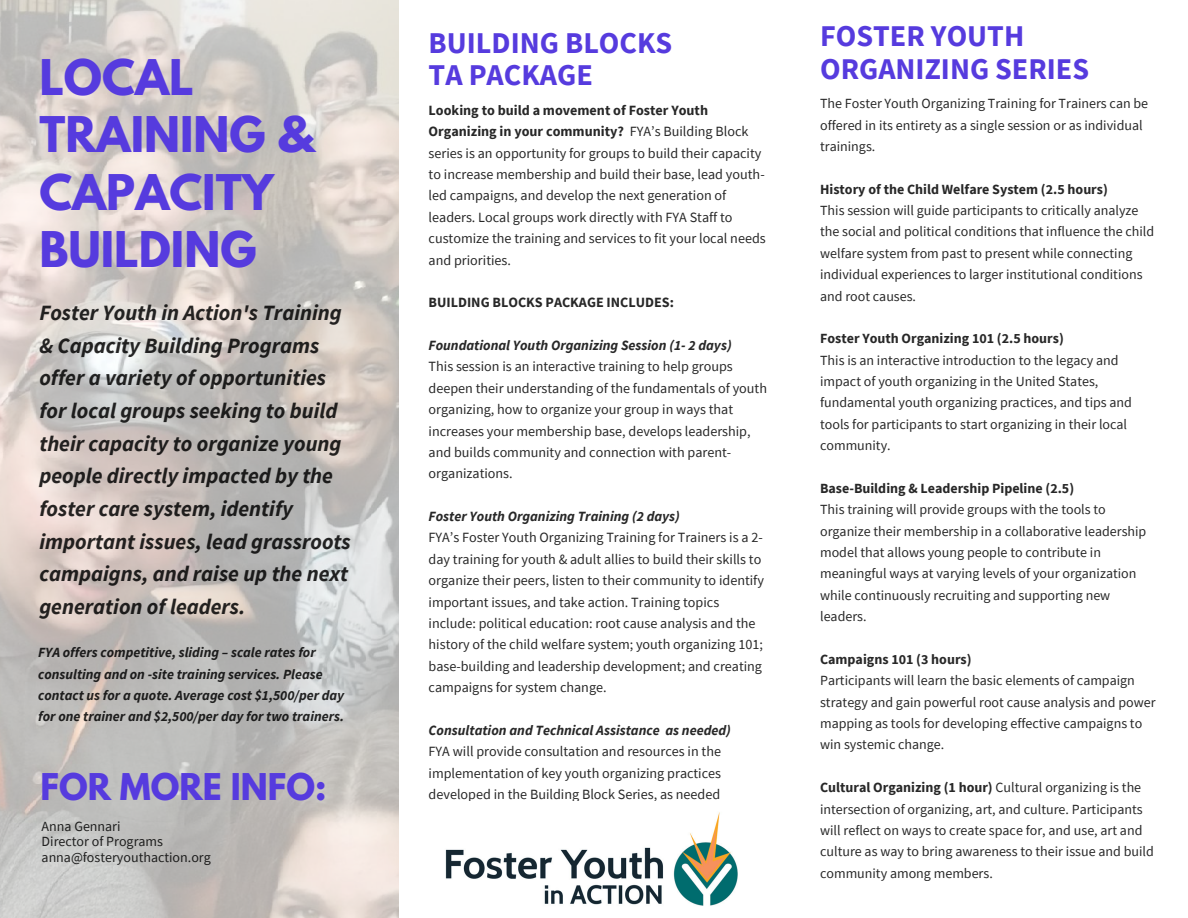
<style>
.page{position:relative;width:1188px;height:918px;background:#fff}
.page>*{position:absolute;margin:0;border:0;box-sizing:border-box;transform-origin:0 0}
.t1{font:700 43.65px/57.3px "League Spartan";color:#563bde}
.t2{font:700 32.7px "League Spartan";color:#563bde}
.t3{font:700 30.15px/32.7px "Source Sans Pro";color:#563bde}
.t4{font:italic 700 21.75px/32.7px "Source Sans Pro";color:#000}
.t5{font:14.1px/21.3px "Source Sans Pro";color:#000}
.t6{font:italic 700 14.1px "Source Sans Pro";color:#000}
.t7{font:700 14.1px "Source Sans Pro";color:#000}
.t8{font:13.95px/21.3px "Source Sans Pro";color:#000}
.t9{font:italic 700 13.95px/21.3px "Source Sans Pro";color:#000}
.t10{font:700 13.95px "Source Sans Pro";color:#000}
.s1{font-weight:700}
</style>
<div class="page">
<img style="left:0;top:0;width:398px;height:918px">
<img style="left:445px;top:812px;width:293px;height:94px">
<h1 class="t1" style="left:39px;top:54px;width:276px">LOCAL<br>TRAINING &amp;<br>CAPACITY<br>BUILDING</h1>
<p class="t4" style="left:39px;top:296px;width:313px">Foster Youth in Action's Training &amp; Capacity Building Programs offer a variety of opportunities for local groups seeking to build their capacity to organize young people directly impacted by the foster care system, identify important issues, lead grassroots campaigns, and raise up the next generation of leaders.</p>
<p class="t9" style="left:38px;top:642px;width:308px">FYA offers competitive, sliding – scale rates for consulting and on -site training services. Please contact us for a quote. Average cost $1,500/per day for one trainer and $2,500/per day for two trainers.</p>
<h2 class="t2" style="left:40px;top:770px;width:287px">FOR MORE INFO:</h2>
<p class="t8" style="left:42px;top:818px;width:171px;line-height:15.8px">Anna Gennari<br>Director of Programs anna@fosteryouthaction.org</p>
<h3 class="t3" style="left:429px;top:26px;width:245px">BUILDING BLOCKS<br>TA PACKAGE</h3>
<p class="t5" style="left:429px;top:99px;width:339px"><span class="s1">Looking to build a movement of Foster Youth Organizing in your community?</span> FYA’s Building Block series is an opportunity for groups to build their capacity to increase membership and build their base, lead youth&shy;led campaigns, and develop the next generation of leaders. Local groups work directly with FYA Staff to customize the training and services to fit your local needs and priorities.</p>
<p class="t7" style="left:429px;top:293px;width:247px">BUILDING BLOCKS PACKAGE INCLUDES:</p>
<p class="t6" style="left:429px;top:336px;width:305px">Foundational Youth Organizing Session (1- 2 days)</p>
<p class="t5" style="left:429px;top:356px;width:340px">This session is an interactive training to help groups deepen their understanding of the fundamentals of youth organizing, how to organize your group in ways that increases your membership base, develops leadership, and builds community and connection with parent&shy;organizations.</p>
<p class="t6" style="left:429px;top:507px;width:253px">Foster Youth Organizing Training (2 days)</p>
<p class="t5" style="left:429px;top:527px;width:337px">FYA’s Foster Youth Organizing Training for Trainers is a 2- day training for youth &amp; adult allies to build their skills to organize their peers, listen to their community to identify important issues, and take action. Training topics include: political education: root cause analysis and the history of the child welfare system; youth organizing 101; base-building and leadership development; and creating campaigns for system change.</p>
<p class="t6" style="left:429px;top:721px;width:304px">Consultation and Technical Assistance as needed)</p>
<p class="t5" style="left:429px;top:740px;width:294px">FYA will provide consultation and resources in the implementation of key youth organizing practices</p>
<p class="t5" style="left:429px;top:783px;width:293px">developed in the Building Block Series, as needed</p>
<h3 class="t3" style="left:820px;top:19px;width:271px">FOSTER YOUTH<br>ORGANIZING SERIES</h3>
<p class="t8" style="left:820px;top:93px;width:330px">The Foster Youth Organizing Training for Trainers can be offered in its entirety as a single session or as individual trainings.</p>
<p class="t10" style="left:820px;top:180px;width:289px">History of the Child Welfare System (2.5 hours)</p>
<p class="t8" style="left:820px;top:199px;width:336px">This session will guide participants to critically analyze the social and political conditions that influence the child welfare system from past to present while connecting individual experiences to larger institutional conditions and root causes.</p>
<p class="t10" style="left:820px;top:330px;width:245px">Foster Youth Organizing 101 (2.5 hours)</p>
<p class="t8" style="left:820px;top:349px;width:313px">This is an interactive introduction to the legacy and impact of youth organizing in the United States, fundamental youth organizing practices, and tips and tools for participants to start organizing in their local community.</p>
<p class="t10" style="left:820px;top:479px;width:256px">Base-Building &amp; Leadership Pipeline (2.5)</p>
<p class="t8" style="left:820px;top:499px;width:328px">This training will provide groups with the tools to organize their membership in a collaborative leadership model that allows young people to contribute in meaningful ways at varying levels of your organization while continuously recruiting and supporting new leaders.</p>
<p class="t10" style="left:820px;top:650px;width:153px">Campaigns 101 (3 hours)</p>
<p class="t8" style="left:820px;top:670px;width:337px">Participants will learn the basic elements of campaign strategy and gain powerful root cause analysis and power mapping as tools for developing effective campaigns to win systemic change.</p>
<p class="t8" style="left:820px;top:777px;width:335px"><span class="s1">Cultural Organizing (1 hour)</span> Cultural organizing is the intersection of organizing, art, and culture. Participants will reflect on ways to create space for, and use, art and culture as way to bring awareness to their issue and build community among members.</p>
</div>
